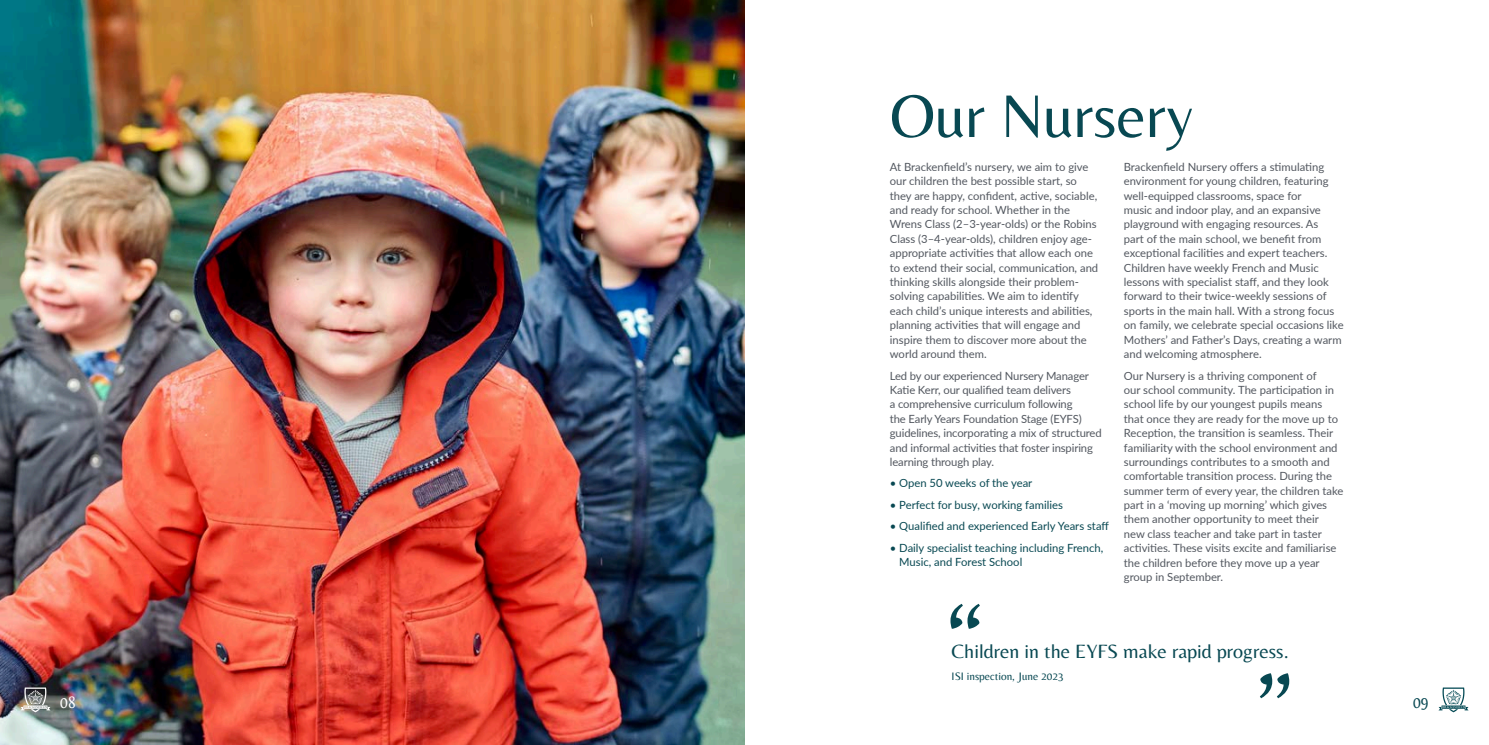
<style>
.page{position:relative;width:1489px;height:745px;background:#fff}
.page>*{position:absolute;margin:0;border:0;box-sizing:border-box;transform-origin:0 0}
.t1{font:100px "Belleza";color:#084852}
.t2{font:62.5px "Belleza";color:#084852}
.t3{font:20px "Belleza";color:#084852}
.t4{font:17.25px "Belleza";color:#fff;scale:.9 1}
.t5{font:17.25px "Belleza";color:#084852;scale:.9 1}
.t6{font:11.25px/14.4px "Lato";color:#52575f}
.t7{font:11.25px/14.4px "Lato";color:#084852}
.t8{font:11.25px "Belleza";color:#084852}
</style>
<div class="page">
<img style="left:0;top:0;width:744px;height:744px">
<svg style="left:1438px;top:687px;width:30px;height:24px"></svg>
<svg style="left:20px;top:687px;width:30px;height:24px"></svg>
<p class="t2" style="left:889px;top:79px;width:305px">Our Nursery</p>
<p class="t6" style="left:889px;top:159px;width:210px">At Brackenfield’s nursery, we aim to give our children the best possible start, so they are happy, confident, active, sociable, and ready for school. Whether in the Wrens Class (2–3-year-olds) or the Robins Class (3–4-year-olds), children enjoy age&shy;appropriate activities that allow each one to extend their social, communication, and thinking skills alongside their problem&shy;solving capabilities. We aim to identify each child’s unique interests and abilities, planning activities that will engage and inspire them to discover more about the world around them.</p>
<p class="t6" style="left:889px;top:367px;width:213px">Led by our experienced Nursery Manager Katie Kerr, our qualified team delivers<br>a comprehensive curriculum following<br>the Early Years Foundation Stage (EYFS) guidelines, incorporating a mix of structured and informal activities that foster inspiring learning through play.</p>
<p class="t7" style="left:889px;top:475px;width:144px">• Open 50 weeks of the year</p>
<p class="t7" style="left:889px;top:496px;width:174px">• Perfect for busy, working families</p>
<p class="t7" style="left:889px;top:518px;width:221px">• Qualified and experienced Early Years staff</p>
<p class="t7" style="left:899px;top:539px;width:206px;text-indent:-9px">• Daily specialist teaching including French,<br>Music, and Forest School</p>
<p class="t1" style="left:945px;top:579px;width:41px">“</p>
<p class="t6" style="left:1123px;top:159px;width:221px">Brackenfield Nursery offers a stimulating environment for young children, featuring well-equipped classrooms, space for<br>music and indoor play, and an expansive playground with engaging resources. As<br>part of the main school, we benefit from exceptional facilities and expert teachers.<br>Children have weekly French and Music lessons with specialist staff, and they look forward to their twice-weekly sessions of sports in the main hall. With a strong focus on family, we celebrate special occasions like Mothers’ and Father’s Days, creating a warm and welcoming atmosphere.</p>
<p class="t6" style="left:1123px;top:367px;width:221px">Our Nursery is a thriving component of<br>our school community. The participation in school life by our youngest pupils means that once they are ready for the move up to Reception, the transition is seamless. Their familiarity with the school environment and surroundings contributes to a smooth and comfortable transition process. During the summer term of every year, the children take part in a ‘moving up morning’ which gives them another opportunity to meet their<br>new class teacher and take part in taster activities. These visits excite and familiarise the children before they move up a year group in September.</p>
<p class="t3" style="left:951px;top:638px;width:338px">Children in the EYFS make rapid progress.</p>
<p class="t8" style="left:951px;top:669px;width:114px">ISI inspection, June 2023</p>
<p class="t1" style="left:1294px;top:722px;width:41px;rotate:-180deg">“</p>
<h3 class="t4" style="left:60px;top:691px;width:19px">08</h3>
<h3 class="t5" style="left:1412px;top:691px;width:19px">09</h3>
</div>
